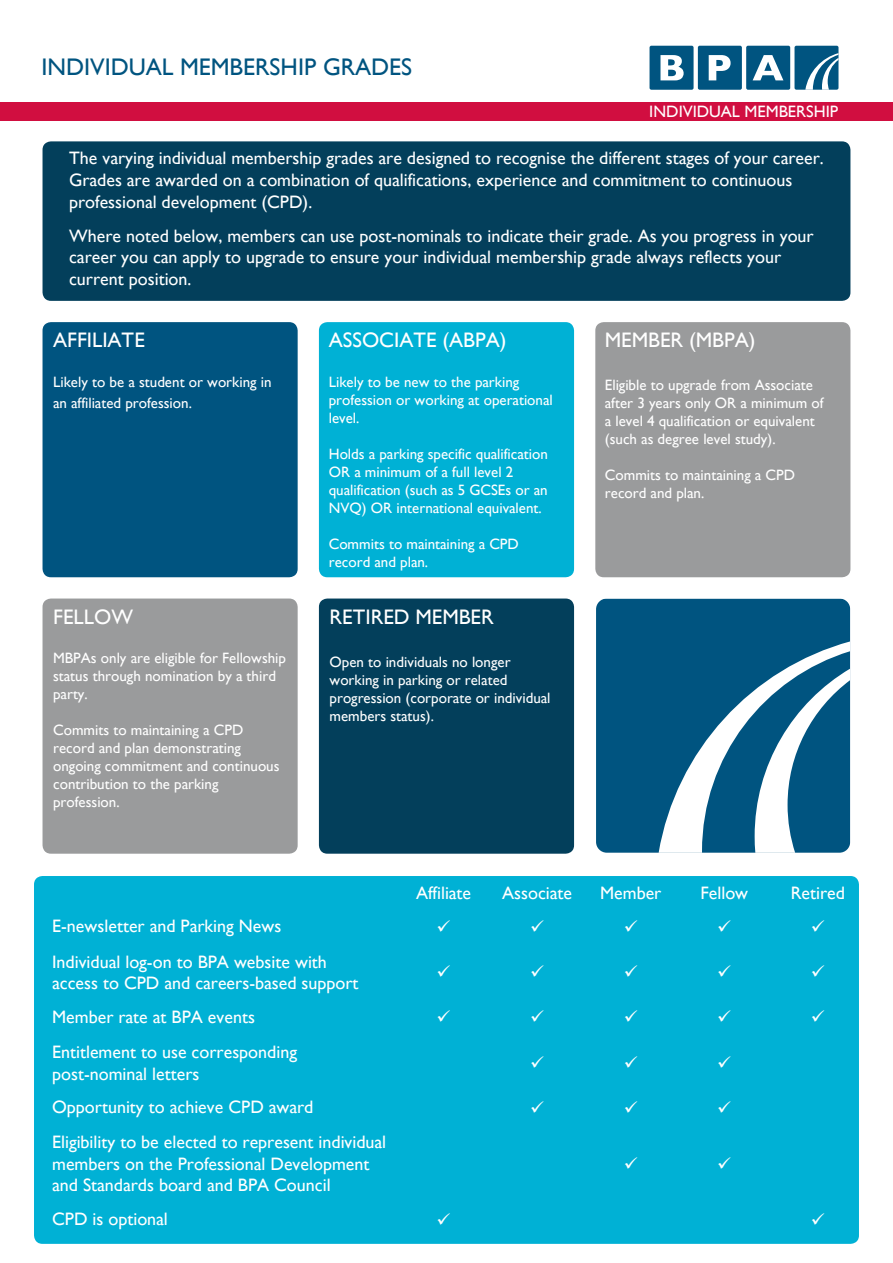
<style>
.page{position:relative;width:893px;height:1263px;background:#fff}
.page>*{position:absolute;margin:0;border:0;box-sizing:border-box;transform-origin:0 0}
.t1{font:24px "Gill Sans";color:#005480}
.t2{font:21px "Gill Sans";color:#fff}
.t3{font:18px/21.6px "Gill Sans";color:#fff}
.t4{font:16.5px "Gill Sans";color:#fff}
.t5{font:15px/18px "Gill Sans";color:#fff}
</style>
<div class="page">
<div style="left:43px;top:141px;width:807px;height:160px;background:#033f5b;border-radius:9px"></div>
<div style="left:794px;top:46px;width:44px;height:44px;background:#005480;border-radius:2px"></div>
<svg style="left:805px;top:53px;width:33px;height:37px"></svg>
<div style="left:649px;top:46px;width:45px;height:44px;background:#005480;border-radius:2px"></div>
<div style="left:698px;top:46px;width:44px;height:44px;background:#005480;border-radius:2px"></div>
<div style="left:746px;top:46px;width:44px;height:44px;background:#005480;border-radius:2px"></div>
<svg style="left:660px;top:55px;width:24px;height:25px"></svg>
<svg style="left:709px;top:55px;width:22px;height:25px"></svg>
<svg style="left:753px;top:55px;width:30px;height:25px"></svg>
<div style="left:0;top:102px;width:893px;height:18px;background:#d10e40"></div>
<div style="left:34px;top:876px;width:825px;height:368px;background:#00b1d5;border-radius:9px"></div>
<div style="left:43px;top:322px;width:255px;height:255px;background:#005480;border-radius:9px"></div>
<div style="left:319px;top:322px;width:255px;height:255px;background:#00b1d5;border-radius:9px"></div>
<div style="left:595px;top:322px;width:255px;height:255px;background:#9a9b9c;border-radius:9px"></div>
<div style="left:43px;top:598px;width:255px;height:256px;background:#9a9b9c;border-radius:9px"></div>
<div style="left:319px;top:598px;width:255px;height:256px;background:#033f5b;border-radius:9px"></div>
<div style="left:596px;top:598px;width:254px;height:255px;background:#005480"></div>
<svg style="left:659px;top:641px;width:191px;height:212px"></svg>
<p class="t1" style="left:41px;top:53px;width:372px">INDIVIDUAL MEMBERSHIP GRADES</p>
<p class="t4" style="left:649px;top:102px;width:190px">INDIVIDUAL MEMBERSHIP</p>
<p class="t3" style="left:69px;top:148px;width:756px">The varying individual membership grades are designed to recognise the different stages of your career.<br>Grades are awarded on a combination of qualifications, experience and commitment to continuous</p>
<p class="t3" style="left:69px;top:191px;width:245px">professional development (CPD).</p>
<p class="t3" style="left:69px;top:225px;width:746px">Where noted below, members can use post-nominals to indicate their grade. As you progress in your career you can apply to upgrade to ensure your individual membership grade always reflects your</p>
<p class="t3" style="left:69px;top:268px;width:124px">current position.</p>
<p class="t2" style="left:53px;top:328px;width:93px">AFFILIATE</p>
<p class="t5" style="left:53px;top:371px;width:220px;line-height:21.6px">Likely to be a student or working in an affiliated profession.</p>
<p class="t2" style="left:53px;top:604px;width:82px">FELLOW</p>
<p class="t5" style="left:53px;top:649px;width:234px">MBPAs only are eligible for Fellowship status through nomination by a third party.</p>
<p class="t5" style="left:53px;top:721px;width:192px">Commits to maintaining a CPD</p>
<p class="t5" style="left:53px;top:739px;width:189px">record and plan demonstrating</p>
<p class="t5" style="left:53px;top:757px;width:228px">ongoing commitment and continuous contribution to the parking</p>
<p class="t5" style="left:53px;top:793px;width:68px">profession.</p>
<p class="t2" style="left:329px;top:328px;width:179px">ASSOCIATE (ABPA)</p>
<p class="t5" style="left:329px;top:373px;width:226px">Likely to be new to the parking profession or working at operational level.</p>
<p class="t5" style="left:329px;top:445px;width:221px">Holds a parking specific qualification<br>OR a minimum of a full level 2</p>
<p class="t5" style="left:329px;top:481px;width:220px">qualification (such as 5 GCSEs or an<br>NVQ) OR international equivalent.</p>
<p class="t5" style="left:329px;top:535px;width:192px">Commits to maintaining a CPD</p>
<p class="t5" style="left:329px;top:553px;width:101px">record and plan.</p>
<p class="t2" style="left:330px;top:604px;width:166px">RETIRED MEMBER</p>
<p class="t5" style="left:330px;top:653px;width:183px">Open to individuals no longer</p>
<p class="t5" style="left:330px;top:671px;width:179px">working in parking or related</p>
<p class="t5" style="left:330px;top:689px;width:222px">progression (corporate or individual members status).</p>
<p class="t2" style="left:605px;top:328px;width:152px">MEMBER (MBPA)</p>
<p class="t5" style="left:605px;top:376px;width:220px">Eligible to upgrade from Associate after 3 years only OR a minimum of a level 4 qualification or equivalent (such as degree level study).</p>
<p class="t5" style="left:605px;top:466px;width:192px">Commits to maintaining a CPD</p>
<p class="t5" style="left:605px;top:484px;width:101px">record and plan.</p>
<p class="t3" style="left:416px;top:882px;width:57px">Affiliate</p>
<p class="t3" style="left:502px;top:882px;width:71px">Associate</p>
<p class="t3" style="left:600px;top:882px;width:63px">Member</p>
<p class="t3" style="left:700px;top:882px;width:49px">Fellow</p>
<p class="t3" style="left:791px;top:882px;width:56px">Retired</p>
<p class="t3" style="left:52px;top:916px;width:231px">E-newsletter and Parking News</p>
<p class="t3" style="left:52px;top:951px;width:276px">Individual log-on to BPA website with</p>
<p class="t3" style="left:52px;top:972px;width:308px">access to CPD and careers-based support</p>
<p class="t3" style="left:52px;top:1006px;width:204px">Member rate at BPA events</p>
<p class="t3" style="left:52px;top:1041px;width:246px">Entitlement to use corresponding</p>
<p class="t3" style="left:52px;top:1063px;width:149px">post-nominal letters</p>
<p class="t3" style="left:52px;top:1096px;width:263px">Opportunity to achieve CPD award</p>
<p class="t3" style="left:52px;top:1131px;width:336px">Eligibility to be elected to represent individual members on the Professional Development and Standards board and BPA Council</p>
<p class="t3" style="left:52px;top:1208px;width:117px">CPD is optional</p>
</div>
